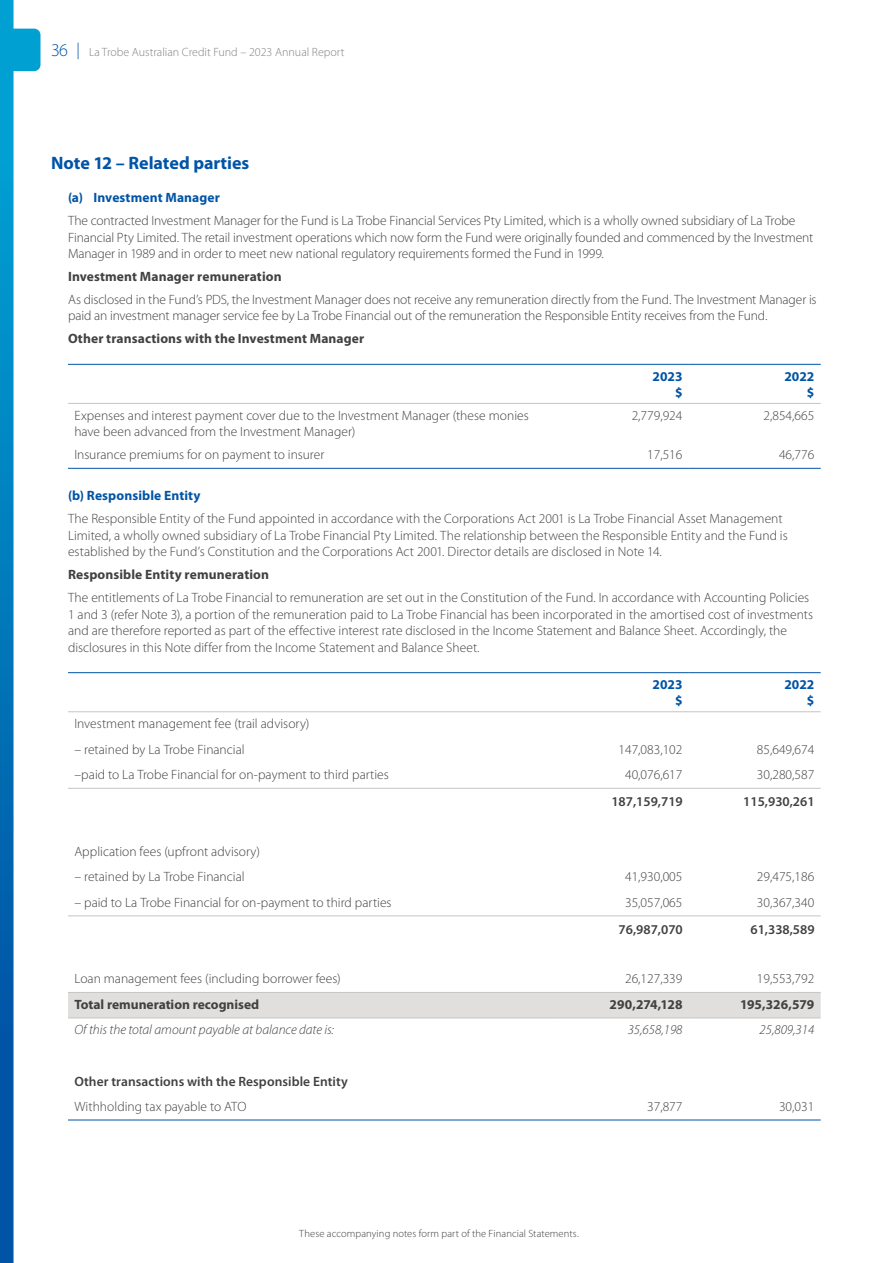
<style>
.page{position:relative;width:893px;height:1263px;background:#fff}
.page>*{position:absolute;margin:0;border:0;box-sizing:border-box;transform-origin:0 0}
.t1{font:700 18px "Myriad Pro";color:#0054a6}
.t2{font:300 13.5px/16.5px "Myriad Pro";color:#414042}
.t3{font:700 13.5px "Myriad Pro";letter-spacing:.005em;color:#414042}
.t4{font:600 13.5px "Myriad Pro";letter-spacing:.005em;color:#414042}
.t5{font:italic 300 13.5px "Myriad Pro";color:#414042}
.t6{font:700 13.5px/16.2px "Myriad Pro";letter-spacing:.005em;color:#0054a6;text-align:right}
.t7{font:300 12px "Myriad Pro";color:#808285}
.t8{font:300 10.5px "Myriad Pro";letter-spacing:.01em;color:#414042}
.s1{font-size:18px;color:#0054a6}
.s2{font-size:16.5px;color:#0054a6}
</style>
<div class="page">
<svg style="left:0;top:0;width:40px;height:1263px"></svg>
<hr style="left:68px;top:364px;width:489px;height:1px;background:#0054a6">
<hr style="left:68px;top:403px;width:489px;height:1px;background:#c6c5c5">
<hr style="left:557px;top:364px;width:132px;height:1px;background:#0054a6">
<hr style="left:689px;top:364px;width:132px;height:1px;background:#0054a6">
<hr style="left:557px;top:403px;width:132px;height:1px;background:#c6c5c5">
<hr style="left:689px;top:403px;width:132px;height:1px;background:#c6c5c5">
<hr style="left:68px;top:468px;width:489px;height:1px;background:#0054a6">
<hr style="left:557px;top:468px;width:132px;height:1px;background:#0054a6">
<hr style="left:689px;top:468px;width:132px;height:1px;background:#0054a6">
<div style="left:68px;top:993px;width:753px;height:24px;background:#e0dfde"></div>
<hr style="left:68px;top:672px;width:489px;height:1px;background:#0054a6">
<hr style="left:557px;top:672px;width:132px;height:1px;background:#0054a6">
<hr style="left:689px;top:672px;width:132px;height:1px;background:#0054a6">
<hr style="left:68px;top:711px;width:489px;height:1px;background:#c6c5c5">
<hr style="left:557px;top:711px;width:132px;height:1px;background:#c6c5c5">
<hr style="left:689px;top:711px;width:132px;height:1px;background:#c6c5c5">
<hr style="left:557px;top:992px;width:132px;height:1px;background:#c6c5c5">
<hr style="left:689px;top:992px;width:132px;height:1px;background:#c6c5c5">
<hr style="left:68px;top:992px;width:489px;height:1px;background:#c6c5c5">
<hr style="left:68px;top:788px;width:489px;height:1px;background:#c6c5c5">
<hr style="left:557px;top:788px;width:132px;height:1px;background:#c6c5c5">
<hr style="left:689px;top:788px;width:132px;height:1px;background:#c6c5c5">
<hr style="left:68px;top:915px;width:489px;height:1px;background:#c6c5c5">
<hr style="left:557px;top:915px;width:132px;height:1px;background:#c6c5c5">
<hr style="left:689px;top:915px;width:132px;height:1px;background:#c6c5c5">
<hr style="left:68px;top:1119px;width:489px;height:1px;background:#0054a6">
<hr style="left:557px;top:1119px;width:132px;height:1px;background:#0054a6">
<hr style="left:689px;top:1119px;width:132px;height:1px;background:#0054a6">
<hr style="left:68px;top:1017px;width:489px;height:1px;background:#c6c5c5">
<hr style="left:557px;top:1017px;width:132px;height:1px;background:#c6c5c5">
<hr style="left:689px;top:1017px;width:132px;height:1px;background:#c6c5c5">
<p class="t7" style="left:51px;top:45px;width:295px"><span class="s1">36</span> <span class="s2">|</span> La Trobe Australian Credit Fund – 2023 Annual Report</p>
<h1 class="t1" style="left:51px;top:151px;width:200px">Note 12 – Related parties</h1>
<p class="t6" style="left:68px;top:189px;width:153px">(a) Investment Manager</p>
<p class="t2" style="left:68px;top:212px;width:747px">The contracted Investment Manager for the Fund is La Trobe Financial Services Pty Limited, which is a wholly owned subsidiary of La Trobe<br>Financial Pty Limited. The retail investment operations which now form the Fund were originally founded and commenced by the Investment<br>Manager in 1989 and in order to meet new national regulatory requirements formed the Fund in 1999.</p>
<p class="t3" style="left:68px;top:268px;width:215px">Investment Manager remuneration</p>
<p class="t2" style="left:68px;top:291px;width:750px">As disclosed in the Fund’s PDS, the Investment Manager does not receive any remuneration directly from the Fund. The Investment Manager is paid an investment manager service fee by La Trobe Financial out of the remuneration the Responsible Entity receives from the Fund.</p>
<p class="t3" style="left:68px;top:330px;width:298px">Other transactions with the Investment Manager</p>
<p class="t6" style="left:653px;top:368px;width:31px">2023 $</p>
<p class="t6" style="left:784px;top:368px;width:31px">2022 $</p>
<p class="t2" style="left:74px;top:407px;width:456px">Expenses and interest payment cover due to the Investment Manager (these monies have been advanced from the Investment Manager)</p>
<p class="t2" style="left:632px;top:407px;width:52px">2,779,924</p>
<p class="t2" style="left:763px;top:407px;width:52px">2,854,665</p>
<p class="t2" style="left:74px;top:446px;width:251px">Insurance premiums for on payment to insurer</p>
<p class="t2" style="left:647px;top:446px;width:37px">17,516</p>
<p class="t2" style="left:779px;top:446px;width:37px">46,776</p>
<p class="t6" style="left:68px;top:487px;width:134px">(b) Responsible Entity</p>
<p class="t2" style="left:68px;top:510px;width:721px">The Responsible Entity of the Fund appointed in accordance with the Corporations Act 2001 is La Trobe Financial Asset Management<br>Limited, a wholly owned subsidiary of La Trobe Financial Pty Limited. The relationship between the Responsible Entity and the Fund is established by the Fund’s Constitution and the Corporations Act 2001. Director details are disclosed in Note 14.</p>
<p class="t3" style="left:68px;top:566px;width:203px">Responsible Entity remuneration</p>
<p class="t2" style="left:68px;top:589px;width:747px">The entitlements of La Trobe Financial to remuneration are set out in the Constitution of the Fund. In accordance with Accounting Policies 1 and 3 (refer Note 3), a portion of the remuneration paid to La Trobe Financial has been incorporated in the amortised cost of investments and are therefore reported as part of the effective interest rate disclosed in the Income Statement and Balance Sheet. Accordingly, the disclosures in this Note differ from the Income Statement and Balance Sheet.</p>
<p class="t6" style="left:653px;top:676px;width:31px">2023 $</p>
<p class="t6" style="left:784px;top:676px;width:31px">2022 $</p>
<p class="t2" style="left:74px;top:715px;width:237px">Investment management fee (trail advisory)</p>
<p class="t2" style="left:74px;top:741px;width:172px">– retained by La Trobe Financial</p>
<p class="t2" style="left:618px;top:741px;width:65px">147,083,102</p>
<p class="t2" style="left:757px;top:741px;width:59px">85,649,674</p>
<p class="t2" style="left:74px;top:766px;width:316px">–paid to La Trobe Financial for on-payment to third parties</p>
<p class="t2" style="left:625px;top:766px;width:59px">40,076,617</p>
<p class="t2" style="left:757px;top:766px;width:59px">30,280,587</p>
<p class="t4" style="left:611px;top:793px;width:73px">187,159,719</p>
<p class="t4" style="left:743px;top:793px;width:73px">115,930,261</p>
<p class="t2" style="left:74px;top:843px;width:187px">Application fees (upfront advisory)</p>
<p class="t2" style="left:74px;top:868px;width:172px">– retained by La Trobe Financial</p>
<p class="t2" style="left:625px;top:868px;width:59px">41,930,005</p>
<p class="t2" style="left:757px;top:868px;width:59px">29,475,186</p>
<p class="t2" style="left:74px;top:894px;width:319px">– paid to La Trobe Financial for on-payment to third parties</p>
<p class="t2" style="left:625px;top:894px;width:59px">35,057,065</p>
<p class="t2" style="left:757px;top:894px;width:59px">30,367,340</p>
<p class="t4" style="left:619px;top:920px;width:66px">76,987,070</p>
<p class="t4" style="left:750px;top:920px;width:66px">61,338,589</p>
<p class="t2" style="left:74px;top:970px;width:268px">Loan management fees (including borrower fees)</p>
<p class="t2" style="left:625px;top:970px;width:59px">26,127,339</p>
<p class="t2" style="left:757px;top:970px;width:59px">19,553,792</p>
<p class="t3" style="left:74px;top:995px;width:186px">Total remuneration recognised</p>
<p class="t3" style="left:610px;top:995px;width:74px">290,274,128</p>
<p class="t3" style="left:740px;top:995px;width:76px">195,326,579</p>
<p class="t5" style="left:74px;top:1022px;width:261px">Of this the total amount payable at balance date is:</p>
<p class="t5" style="left:628px;top:1022px;width:56px">35,658,198</p>
<p class="t5" style="left:759px;top:1022px;width:56px">25,809,314</p>
<p class="t4" style="left:74px;top:1072px;width:275px">Other transactions with the Responsible Entity</p>
<p class="t2" style="left:74px;top:1098px;width:173px">Withholding tax payable to ATO</p>
<p class="t2" style="left:647px;top:1098px;width:37px">37,877</p>
<p class="t2" style="left:779px;top:1098px;width:37px">30,031</p>
<p class="t8" style="left:299px;top:1227px;width:281px">These accompanying notes form part of the Financial Statements.</p>
</div>
